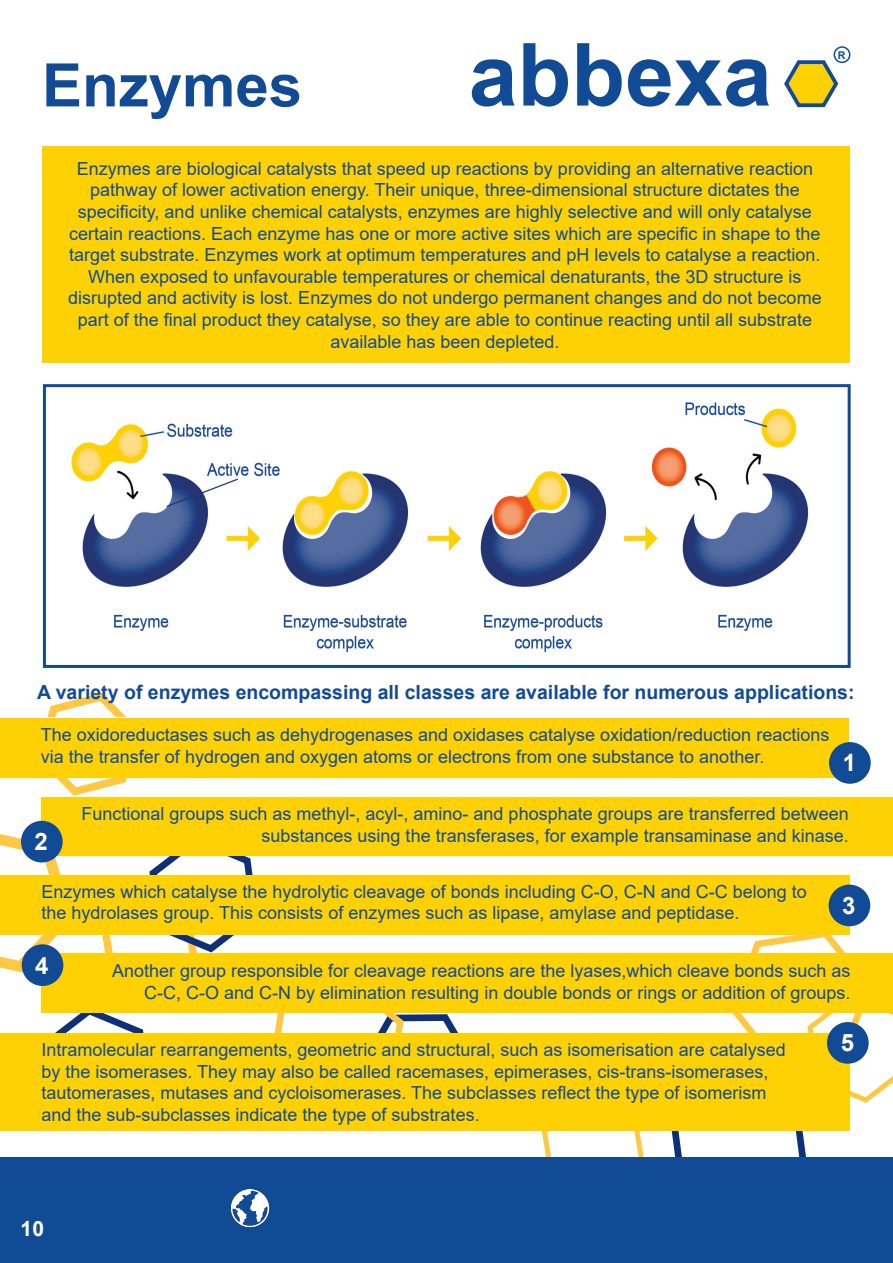
<style>
.page{position:relative;width:893px;height:1263px;background:#fff}
.page>*{position:absolute;margin:0;border:0;box-sizing:border-box;transform-origin:0 0}
.t1{font:700 87.15px "Arial";color:#124b95}
.t2{font:700 60px "Arial";color:#124b95}
.t3{font:700 24px "Arial";color:#fff}
.t4{font:700 21px "Arial";color:#fff}
.t5{font:700 19.5px "Arial";color:#124b95}
.t6{font:18px/21.6px "Arial";color:#124b95}
.t7{font:700 10.65px "Arial";color:#124b95}
</style>
<div class="page">
<svg style="left:32px;top:692px;width:112px;height:104px"></svg>
<svg style="left:665px;top:925px;width:228px;height:232px"></svg>
<svg style="left:542px;top:1131px;width:102px;height:26px"></svg>
<svg style="left:0;top:823px;width:479px;height:210px"></svg>
<img style="left:71px;top:402px;width:738px;height:250px">
<div style="left:43px;top:384px;width:808px;height:284px;border:3px solid #124b95"></div>
<div style="left:0;top:718px;width:848px;height:59px;background:#fed105"></div>
<div style="left:829px;top:742px;width:42px;height:42px;background:#124b95;border-radius:50%"></div>
<div style="left:41px;top:797px;width:852px;height:58px;background:#fed105"></div>
<div style="left:21px;top:821px;width:42px;height:41px;background:#124b95;border-radius:50%"></div>
<div style="left:0;top:875px;width:849px;height:59px;background:#fed105"></div>
<div style="left:829px;top:885px;width:41px;height:41px;background:#124b95;border-radius:50%"></div>
<div style="left:42px;top:146px;width:808px;height:217px;background:#fed105"></div>
<div style="left:41px;top:954px;width:852px;height:59px;background:#fed105"></div>
<div style="left:22px;top:944px;width:41px;height:42px;background:#124b95;border-radius:50%"></div>
<div style="left:0;top:1033px;width:849px;height:98px;background:#fed105"></div>
<div style="left:827px;top:1022px;width:42px;height:42px;background:#124b95;border-radius:50%"></div>
<div style="left:0;top:1157px;width:893px;height:106px;background:#124b95"></div>
<svg style="left:784px;top:57px;width:55px;height:51px"></svg>
<div style="left:834px;top:46px;width:16px;height:17px;border:2px solid #124b95;border-radius:50%"></div>
<img style="left:230px;top:1189px;width:40px;height:39px">
<h2 class="t2" style="left:42px;top:43px;width:262px">Enzymes</h2>
<h1 class="t1" style="left:469px;top:14px;width:305px">abbexa</h1>
<p class="t7" style="left:838px;top:48px;width:9px">R</p>
<p class="t6" style="left:68px;top:157px;width:755px;text-align:center">Enzymes are biological catalysts that speed up reactions by providing an alternative reaction pathway of lower activation energy. Their unique, three-dimensional structure dictates the specificity, and unlike chemical catalysts, enzymes are highly selective and will only catalyse certain reactions. Each enzyme has one or more active sites which are specific in shape to the target substrate. Enzymes work at optimum temperatures and pH levels to catalyse a reaction.<br>When exposed to unfavourable temperatures or chemical denaturants, the 3D structure is disrupted and activity is lost. Enzymes do not undergo permanent changes and do not become part of the final product they catalyse, so they are able to continue reacting until all substrate available has been depleted.</p>
<p class="t5" style="left:37px;top:678px;width:819px">A variety of enzymes encompassing all classes are available for numerous applications:</p>
<p class="t6" style="left:41px;top:724px;width:790px">The oxidoreductases such as dehydrogenases and oxidases catalyse oxidation/reduction reactions via the transfer of hydrogen and oxygen atoms or electrons from one substance to another.</p>
<h3 class="t3" style="left:843px;top:745px;width:15px">1</h3>
<p class="t6" style="left:81px;top:803px;width:769px;text-align:right">Functional groups such as methyl-, acyl-, amino- and phosphate groups are transferred between substances using the transferases, for example transaminase and kinase.</p>
<h3 class="t3" style="left:34px;top:825px;width:15px">2</h3>
<p class="t6" style="left:41px;top:880px;width:767px">Enzymes which catalyse the hydrolytic cleavage of bonds including C-O, C-N and C-C belong to the hydrolases group. This consists of enzymes such as lipase, amylase and peptidase.</p>
<h3 class="t3" style="left:842px;top:889px;width:15px">3</h3>
<h3 class="t3" style="left:35px;top:948px;width:15px">4</h3>
<p class="t6" style="left:112px;top:960px;width:740px;text-align:right">Another group responsible for cleavage reactions are the lyases,which cleave bonds such as<br>C-C, C-O and C-N by elimination resulting in double bonds or rings or addition of groups.</p>
<p class="t6" style="left:41px;top:1039px;width:746px">Intramolecular rearrangements, geometric and structural, such as isomerisation are catalysed by the isomerases. They may also be called racemases, epimerases, cis-trans-isomerases, tautomerases, mutases and cycloisomerases. The subclasses reflect the type of isomerism and the sub-subclasses indicate the type of substrates.</p>
<p class="t4" style="left:21px;top:1220px;width:25px">10</p>
<h3 class="t3" style="left:841px;top:1025px;width:15px">5</h3>
</div>
